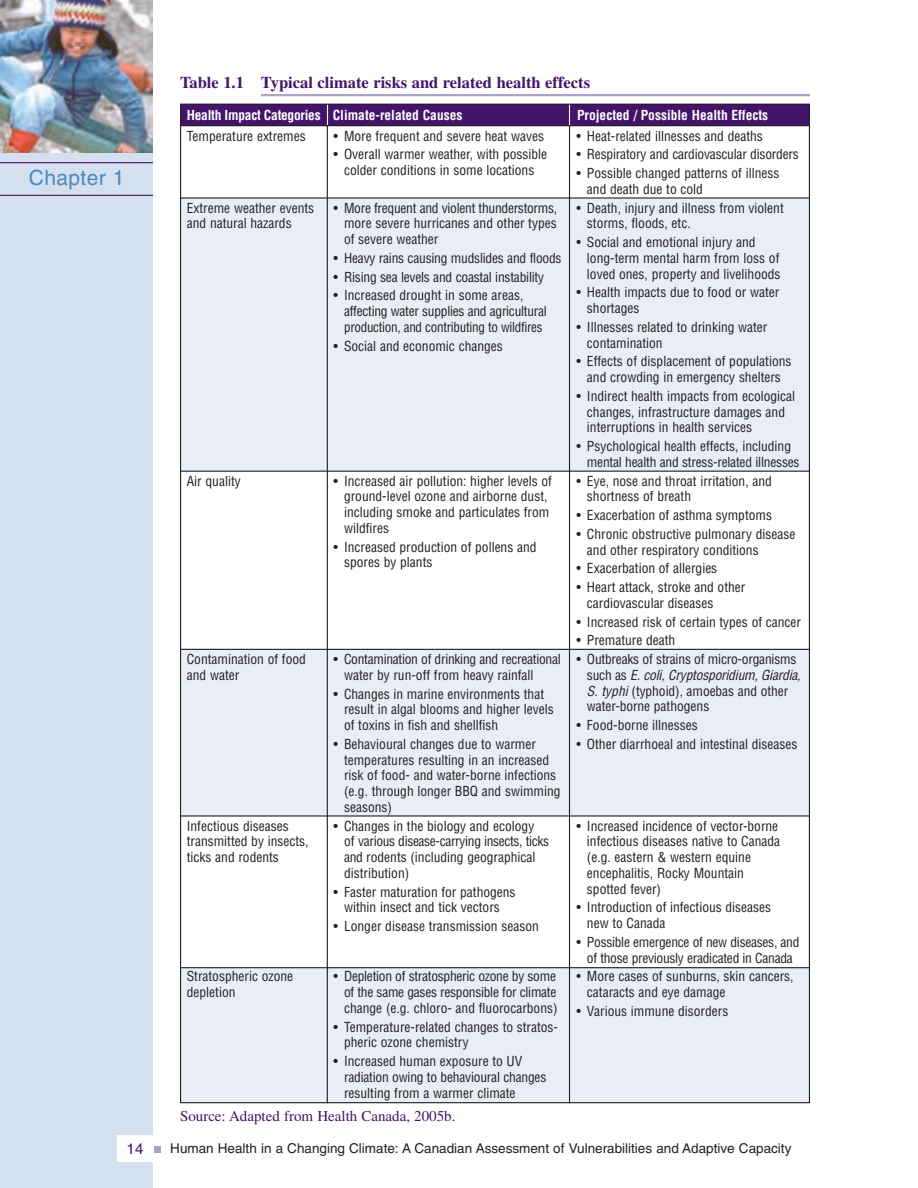
<style>
.page{position:relative;width:918px;height:1188px;background:#fff}
.page>*{position:absolute;margin:0;border:0;box-sizing:border-box;transform-origin:0 0}
.t1{font:21px "Helvetica";letter-spacing:.015em;color:#4a89be}
.t2{font:700 16.5px "Times";color:#44146b}
.t3{font:15px "Times";color:#44146b}
.t4{font:15px "Helvetica";color:#44146b}
.t5{font:condensed 13.5px/15.8px "Helvetica";color:#231f20}
.t6{font:condensed 13.5px/15.8px "Helvetica";letter-spacing:-.02em;color:#231f20}
.t7{font:13.5px "Helvetica";color:#231f20}
.t8{font:700 condensed 13.5px "Helvetica";color:#fff}
.t9{font:700 condensed 13.5px "Helvetica";letter-spacing:-.02em;color:#fff}
.s1{font-style:italic}
</style>
<div class="page">
<div style="left:0;top:0;width:153px;height:1188px;background:#d4e0ef"></div>
<img style="left:0;top:0;width:153px;height:153px">
<div style="left:154px;top:1146px;width:7px;height:7px;background:#afa1c4"></div>
<div style="left:117px;top:1135px;width:36px;height:27px;background:#fff"></div>
<hr style="left:261px;top:94px;width:549px;height:2px;background:#afa1c4">
<hr style="left:0;top:162px;width:153px;height:1px;background:#44146b">
<hr style="left:0;top:195px;width:153px;height:1px;background:#44146b">
<div style="left:180px;top:104px;width:630px;height:22px;background:#44146b"></div>
<div style="left:180px;top:199px;width:630px;height:272px;background:#e9eef6"></div>
<div style="left:180px;top:650px;width:630px;height:166px;background:#e9eef6"></div>
<div style="left:180px;top:967px;width:630px;height:136px;background:#e9eef6"></div>
<hr style="left:180px;top:125px;width:630px;height:1px;background:#231f20">
<hr style="left:180px;top:197px;width:630px;height:2px;background:#231f20">
<hr style="left:180px;top:471px;width:630px;height:1px;background:#231f20">
<hr style="left:180px;top:649px;width:630px;height:1px;background:#231f20">
<hr style="left:180px;top:815px;width:630px;height:2px;background:#231f20">
<hr style="left:180px;top:967px;width:630px;height:1px;background:#231f20">
<hr style="left:327px;top:104px;width:1px;height:999px;background:#231f20">
<hr style="left:569px;top:104px;width:1px;height:999px;background:#231f20">
<svg style="left:569px;top:106px;width:1px;height:19px"></svg>
<svg style="left:327px;top:106px;width:1px;height:19px"></svg>
<p class="t2" style="left:180px;top:77px;width:412px">Table 1.1 Typical climate risks and related health effects</p>
<h1 class="t1" style="left:29px;top:170px;width:97px">Chapter 1</h1>
<p class="t9" style="left:187px;top:107px;width:135px">Health Impact Categories</p>
<p class="t8" style="left:333px;top:107px;width:131px">Climate-related Causes</p>
<p class="t8" style="left:577px;top:107px;width:193px">Projected / Possible Health Effects</p>
<p class="t5" style="left:187px;top:128px;width:120px">Temperature extremes</p>
<p class="t5" style="left:187px;top:200px;width:129px">Extreme weather events and natural hazards</p>
<p class="t5" style="left:187px;top:473px;width:55px">Air quality</p>
<p class="t5" style="left:187px;top:651px;width:121px">Contamination of food and water</p>
<p class="t5" style="left:187px;top:818px;width:123px">Infectious diseases transmitted by insects, ticks and rodents</p>
<p class="t5" style="left:187px;top:969px;width:108px">Stratospheric ozone depletion</p>
<p class="t5" style="left:334px;top:128px;width:212px">• More frequent and severe heat waves</p>
<p class="t5" style="left:334px;top:147px;width:215px;text-align:center">• Overall warmer weather, with possible colder conditions in some locations</p>
<p class="t5" style="left:344px;top:200px;width:215px;text-align:justify;text-indent:-11px">• More frequent and violent thunderstorms, more severe hurricanes and other types of severe weather</p>
<p class="t5" style="left:334px;top:250px;width:230px">• Heavy rains causing mudslides and floods</p>
<p class="t5" style="left:334px;top:269px;width:212px">• Rising sea levels and coastal instability</p>
<p class="t6" style="left:344px;top:288px;width:204px;text-indent:-10px">• Increased drought in some areas, affecting water supplies and agricultural production, and contributing to wildfires</p>
<p class="t5" style="left:334px;top:338px;width:171px">• Social and economic changes</p>
<p class="t5" style="left:344px;top:473px;width:209px;text-indent:-11px">• Increased air pollution: higher levels of ground-level ozone and airborne dust, including smoke and particulates from wildfires</p>
<p class="t5" style="left:344px;top:539px;width:194px;text-indent:-11px">• Increased production of pollens and spores by plants</p>
<p class="t6" style="left:344px;top:651px;width:218px;text-indent:-11px">• Contamination of drinking and recreational water by run-off from heavy rainfall</p>
<p class="t5" style="left:344px;top:686px;width:211px;text-indent:-11px">• Changes in marine environments that result in algal blooms and higher levels of toxins in fish and shellfish</p>
<p class="t5" style="left:344px;top:736px;width:218px;text-indent:-11px">• Behavioural changes due to warmer temperatures resulting in an increased risk of food- and water-borne infections (e.g. through longer BBQ and swimming seasons)</p>
<p class="t5" style="left:344px;top:818px;width:207px;text-indent:-11px">• Changes in the biology and ecology<br>of various disease-carrying insects, ticks and rodents (including geographical distribution)</p>
<p class="t5" style="left:334px;top:884px;width:184px;text-align:center">• Faster maturation for pathogens within insect and tick vectors</p>
<p class="t5" style="left:334px;top:919px;width:207px">• Longer disease transmission season</p>
<p class="t5" style="left:344px;top:969px;width:215px;text-align:justify;text-indent:-11px">• Depletion of stratospheric ozone by some of the same gases responsible for climate change (e.g. chloro- and fluorocarbons)</p>
<p class="t5" style="left:344px;top:1019px;width:216px;text-indent:-11px">• Temperature-related changes to stratos&shy;pheric ozone chemistry</p>
<p class="t5" style="left:344px;top:1054px;width:204px;text-indent:-11px">• Increased human exposure to UV radiation owing to behavioural changes resulting from a warmer climate</p>
<p class="t5" style="left:576px;top:128px;width:188px">• Heat-related illnesses and deaths</p>
<p class="t5" style="left:576px;top:147px;width:224px">• Respiratory and cardiovascular disorders</p>
<p class="t5" style="left:587px;top:166px;width:194px;text-indent:-11px">• Possible changed patterns of illness and death due to cold</p>
<p class="t5" style="left:587px;top:200px;width:198px;text-indent:-11px">• Death, injury and illness from violent storms, floods, etc.</p>
<p class="t5" style="left:587px;top:235px;width:195px;text-indent:-11px">• Social and emotional injury and long-term mental harm from loss of loved ones, property and livelihoods</p>
<p class="t5" style="left:587px;top:285px;width:194px;text-indent:-11px">• Health impacts due to food or water shortages</p>
<p class="t5" style="left:587px;top:319px;width:182px;text-indent:-11px">• Illnesses related to drinking water contamination</p>
<p class="t5" style="left:576px;top:354px;width:217px;text-align:center">• Effects of displacement of populations and crowding in emergency shelters</p>
<p class="t5" style="left:587px;top:388px;width:210px;text-indent:-11px">• Indirect health impacts from ecological changes, infrastructure damages and interruptions in health services</p>
<p class="t5" style="left:587px;top:439px;width:214px;text-indent:-11px">• Psychological health effects, including mental health and stress-related illnesses</p>
<p class="t5" style="left:587px;top:473px;width:187px;text-indent:-11px">• Eye, nose and throat irritation, and shortness of breath</p>
<p class="t5" style="left:576px;top:508px;width:197px">• Exacerbation of asthma symptoms</p>
<p class="t5" style="left:587px;top:526px;width:210px;text-indent:-11px">• Chronic obstructive pulmonary disease and other respiratory conditions</p>
<p class="t5" style="left:576px;top:561px;width:142px">• Exacerbation of allergies</p>
<p class="t5" style="left:587px;top:580px;width:160px;text-indent:-11px">• Heart attack, stroke and other cardiovascular diseases</p>
<p class="t5" style="left:576px;top:614px;width:226px">• Increased risk of certain types of cancer</p>
<p class="t5" style="left:576px;top:633px;width:100px">• Premature death</p>
<p class="t5" style="left:587px;top:652px;width:215px;text-indent:-11px">• Outbreaks of strains of micro-organisms such as <span class="s1">E. coli, Cryptosporidium, Giardia, S. typhi</span> (typhoid), amoebas and other water-borne pathogens</p>
<p class="t5" style="left:576px;top:717px;width:123px">• Food-borne illnesses</p>
<p class="t5" style="left:576px;top:736px;width:222px">• Other diarrhoeal and intestinal diseases</p>
<p class="t5" style="left:587px;top:818px;width:195px;text-indent:-11px">• Increased incidence of vector-borne infectious diseases native to Canada (e.g. eastern &amp; western equine encephalitis, Rocky Mountain spotted fever)</p>
<p class="t5" style="left:587px;top:900px;width:186px;text-indent:-11px">• Introduction of infectious diseases new to Canada</p>
<p class="t6" style="left:576px;top:934px;width:225px;text-align:center">• Possible emergence of new diseases, and of those previously eradicated in Canada</p>
<p class="t5" style="left:587px;top:969px;width:208px;text-indent:-11px">• More cases of sunburns, skin cancers, cataracts and eye damage</p>
<p class="t5" style="left:576px;top:1003px;width:153px">• Various immune disorders</p>
<p class="t3" style="left:180px;top:1111px;width:277px">Source: Adapted from Health Canada, 2005b.</p>
<p class="t4" style="left:127px;top:1143px;width:18px">14</p>
<p class="t7" style="left:170px;top:1143px;width:623px">Human Health in a Changing Climate: A Canadian Assessment of Vulnerabilities and Adaptive Capacity</p>
</div>
